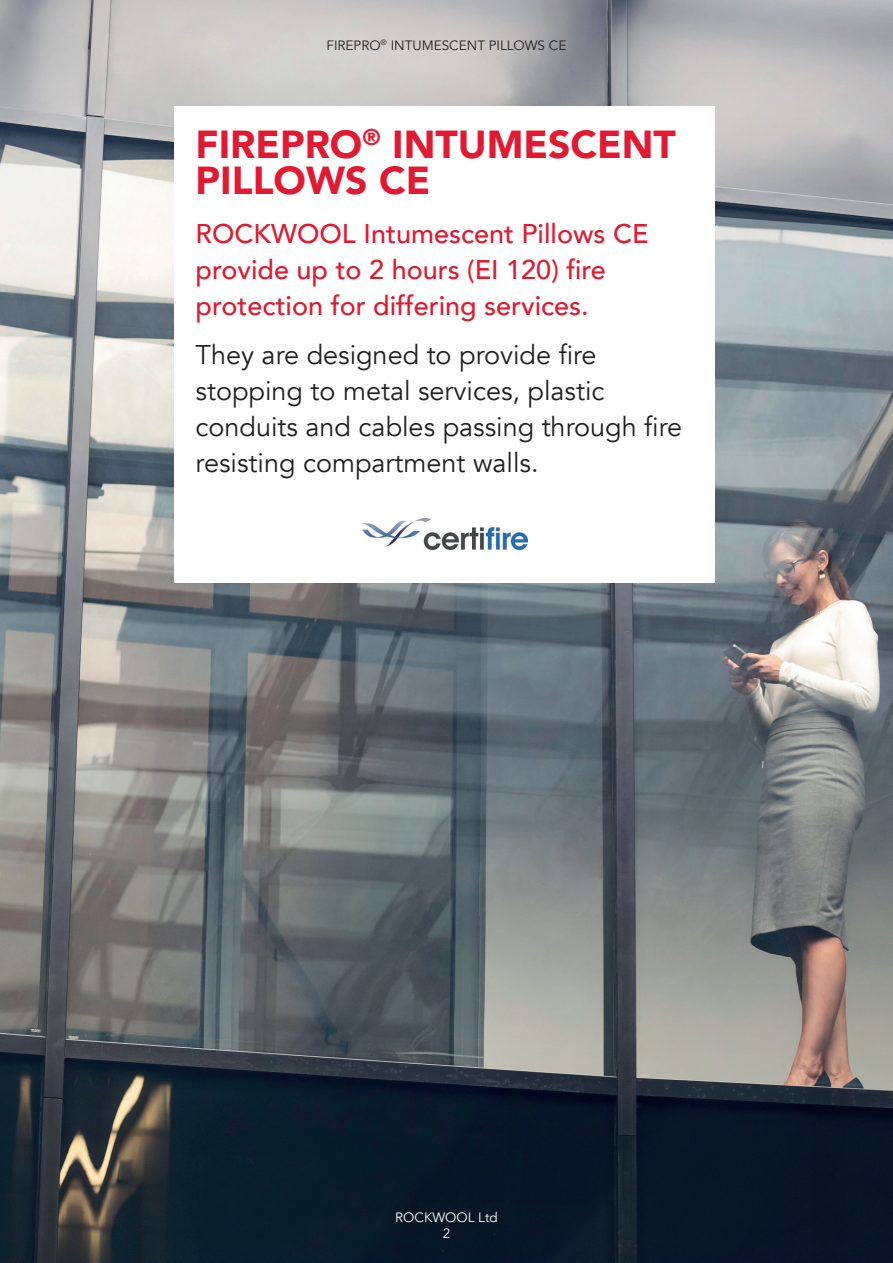
<style>
.page{position:relative;width:893px;height:1263px;background:#fff}
.page>*{position:absolute;margin:0;border:0;box-sizing:border-box;transform-origin:0 0}
.t1{font:900 39px/36px "Avenir";color:#e21931}
.t2{font:27px/36px "Avenir";color:#231f20}
.t3{font:500 27px/36px "Avenir";color:#e21931}
.t4{font:13.5px "Avenir";color:#231f20}
.t5{font:13.5px/16.2px "Avenir";color:#fff;text-align:center}
</style>
<div class="page">
<img style="left:0;top:0;width:893px;height:1263px">
<div style="left:174px;top:106px;width:540px;height:477px;background:#fff"></div>
<img style="left:361px;top:519px;width:166px;height:31px">
<p class="t4" style="left:327px;top:37px;width:241px">FIREPRO<sup>®</sup> INTUMESCENT PILLOWS CE</p>
<h1 class="t1" style="left:196px;top:125px;width:482px">FIREPRO<sup>®</sup> INTUMESCENT<br>PILLOWS CE</h1>
<p class="t3" style="left:196px;top:214px;width:454px">ROCKWOOL Intumescent Pillows CE provide up to 2 hours (EI 120) fire protection for differing services.</p>
<p class="t2" style="left:196px;top:337px;width:488px">They are designed to provide fire stopping to metal services, plastic conduits and cables passing through fire resisting compartment walls.</p>
<p class="t5" style="left:395px;top:1209px;width:104px">ROCKWOOL Ltd<br>2</p>
</div>
